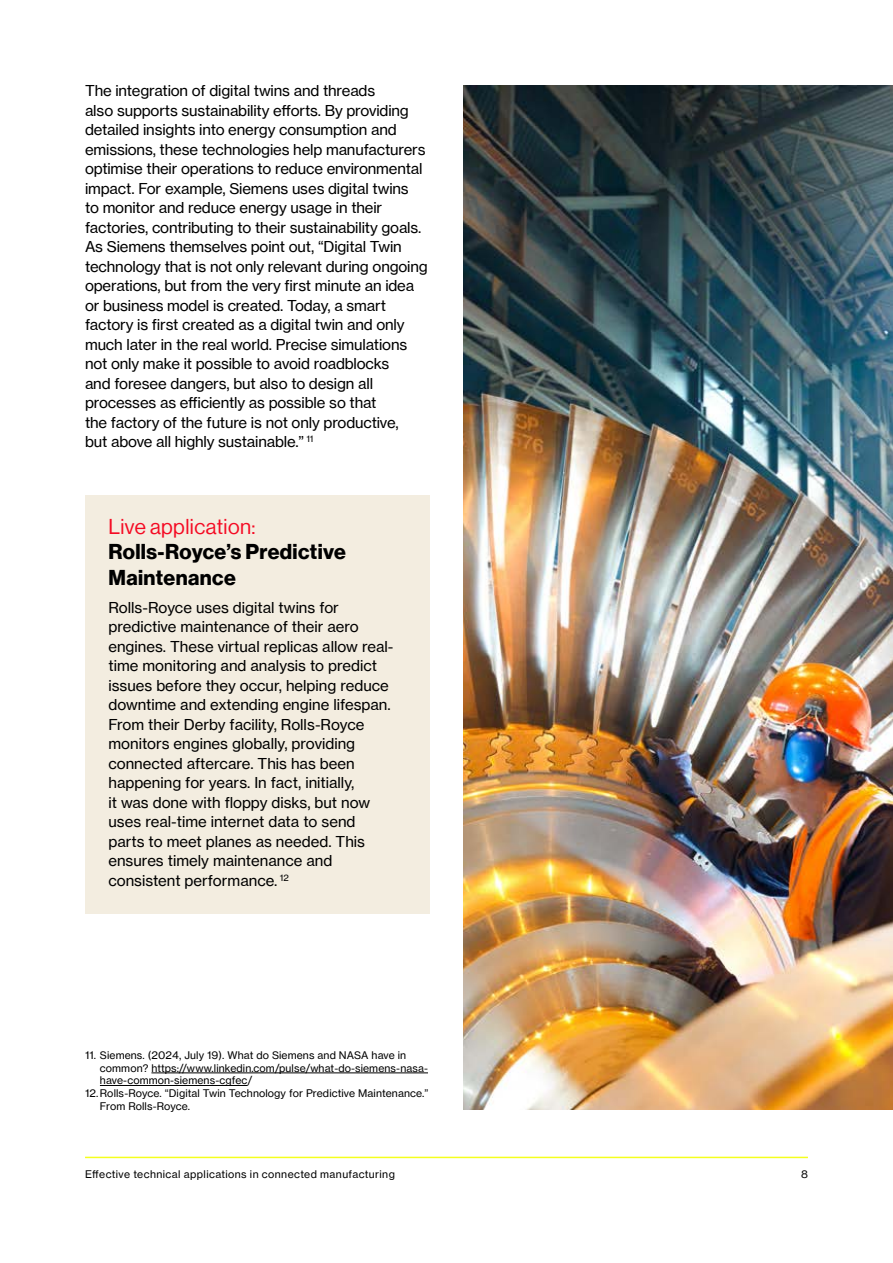
<style>
.page{position:relative;width:893px;height:1263px;background:#fff}
.page>*{position:absolute;margin:0;border:0;box-sizing:border-box;transform-origin:0 0}
.t1{font:700 21px/25.5px "Verizon NHGDS";letter-spacing:.02em;color:#000}
.t2{font:21px "Verizon NHGDS";letter-spacing:.02em;color:#f50a23}
.t3{font:15px/19.5px "Verizon NHGTX";letter-spacing:-.01em;color:#000}
.t4{font:10.5px "Verizon NHGTX";letter-spacing:.01em;color:#000}
.t5{font:10.5px "Verizon NHGTX";letter-spacing:.04em;color:#000}
</style>
<div class="page">
<hr style="left:85px;top:1157px;width:723px;height:1px;background:#f5ff1e">
<img style="left:463px;top:85px;width:430px;height:1024px">
<div style="left:85px;top:495px;width:344px;height:418px;background:#f3ede0"></div>
<hr style="left:151px;top:1072px;width:277px;height:1px;background:#000">
<hr style="left:100px;top:1085px;width:148px;height:1px;background:#000">
<p class="t3" style="left:85px;top:81px;width:344px">The integration of digital twins and threads<br>also supports sustainability efforts. By providing detailed insights into energy consumption and emissions, these technologies help manufacturers optimise their operations to reduce environmental impact. For example, Siemens uses digital twins<br>to monitor and reduce energy usage in their factories, contributing to their sustainability goals.<br>As Siemens themselves point out, “Digital Twin technology that is not only relevant during ongoing operations, but from the very first minute an idea or business model is created. Today, a smart factory is first created as a digital twin and only much later in the real world. Precise simulations not only make it possible to avoid roadblocks<br>and foresee dangers, but also to design all processes as efficiently as possible so that<br>the factory of the future is not only productive,<br>but above all highly sustainable.” <sup>11</sup></p>
<h1 class="t2" style="left:108px;top:514px;width:149px">Live application:</h1>
<h1 class="t1" style="left:108px;top:539px;width:239px">Rolls-Royce’s Predictive<br>Maintenance</h1>
<p class="t3" style="left:108px;top:597px;width:287px">Rolls-Royce uses digital twins for predictive maintenance of their aero engines. These virtual replicas allow real&shy;time monitoring and analysis to predict issues before they occur, helping reduce downtime and extending engine lifespan.<br>From their Derby facility, Rolls-Royce monitors engines globally, providing connected aftercare. This has been happening for years. In fact, initially,<br>it was done with floppy disks, but now uses real-time internet data to send parts to meet planes as needed. This ensures timely maintenance and consistent performance. <sup>12</sup></p>
<p class="t4" style="left:85px;top:1049px;width:323px">11. Siemens. (2024, July 19). What do Siemens and NASA have in</p>
<p class="t4" style="left:100px;top:1061px;width:330px">common? https://www.linkedin.com/pulse/what-do-siemens-nasa-</p>
<p class="t4" style="left:100px;top:1074px;width:154px">have-common-siemens-cgfec/</p>
<p class="t4" style="left:85px;top:1087px;width:345px">12.Rolls-Royce. “Digital Twin Technology for Predictive Maintenance.”</p>
<p class="t4" style="left:100px;top:1099px;width:92px">From Rolls-Royce.</p>
<p class="t5" style="left:85px;top:1168px;width:311px">Effective technical applications in connected manufacturing</p>
<p class="t4" style="left:801px;top:1168px;width:8px">8</p>
</div>
